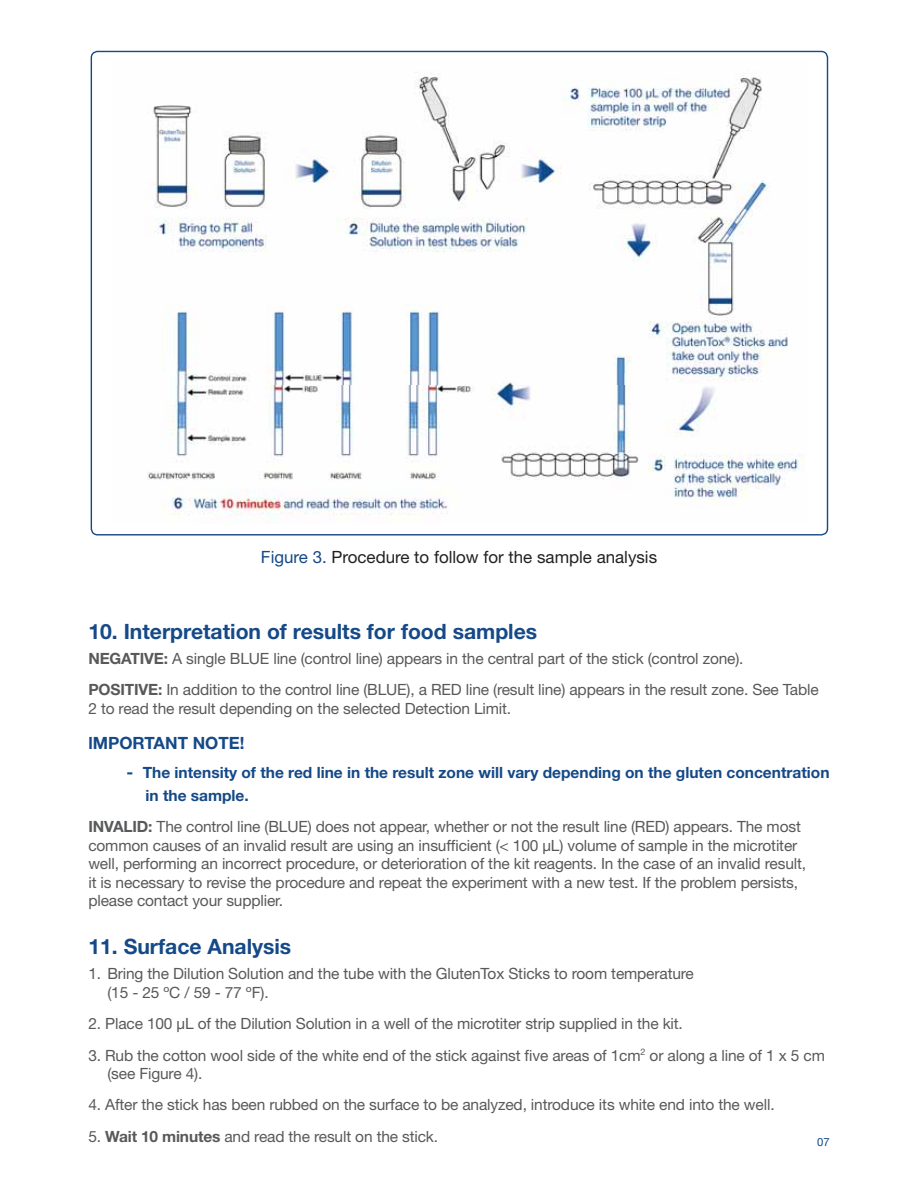
<style>
.page{position:relative;width:918px;height:1188px;background:#fff}
.page>*{position:absolute;margin:0;border:0;box-sizing:border-box;transform-origin:0 0}
.t1{font:700 21.15px "Helvetica Neue";color:#154987}
.t2{font:16.95px "Helvetica Neue";color:#231f20}
.t3{font:700 16.95px "Helvetica Neue";color:#154987}
.t4{font:15.45px/18.6px "Helvetica Neue";letter-spacing:-.01em;color:#58595b}
.t5{font:700 15.45px/22.5px "Helvetica Neue";color:#154987}
.t6{font:11.25px "Helvetica Neue";color:#154987}
.s1{color:#154987}
.s2{font-weight:700}
.s3{font-size:16.95px}
</style>
<div class="page">
<img style="left:148px;top:72px;width:656px;height:447px">
<p class="t2" style="left:261px;top:551px;width:398px"><span class="s1">Figure 3.</span> Procedure to follow for the sample analysis</p>
<h1 class="t1" style="left:88px;top:624px;width:450px">10. Interpretation of results for food samples</h1>
<p class="t4" style="left:88px;top:644px;width:732px;line-height:31.3px"><span class="s2">NEGATIVE:</span> A single BLUE line (control line) appears in the central part of the stick (control zone).<br><span class="s2">POSITIVE:</span> In addition to the control line (BLUE), a RED line (result line) appears in the result zone. See Table</p>
<p class="t4" style="left:88px;top:701px;width:424px">2 to read the result depending on the selected Detection Limit.</p>
<p class="t3" style="left:88px;top:737px;width:158px">lMPORTANT NOTE!</p>
<p class="t5" style="left:146px;top:763px;width:686px;text-indent:-19px"><span class="s3">-</span> The intensity of the red line in the result zone will vary depending on the gluten concentration in the sample.</p>
<p class="t4" style="left:88px;top:819px;width:719px"><span class="s2">INVALID:</span> The control line (BLUE) does not appear, whether or not the result line (RED) appears. The most common causes of an invalid result are using an insufficient (&lt; 100 μL) volume of sample in the microtiter well, performing an incorrect procedure, or deterioration of the kit reagents. In the case of an invalid result, it is necessary to revise the procedure and repeat the experiment with a new test. If the problem persists, please contact your supplier.</p>
<h1 class="t1" style="left:88px;top:939px;width:204px">11. Surface Analysis</h1>
<p class="t4" style="left:107px;top:966px;width:588px;text-indent:-19px">1. Bring the Dilution Solution and the tube with the GlutenTox Sticks to room temperature (15 - 25 ºC / 59 - 77 ºF).</p>
<p class="t4" style="left:88px;top:1016px;width:596px">2. Place 100 μL of the Dilution Solution in a well of the microtiter strip supplied in the kit.</p>
<p class="t4" style="left:107px;top:1047px;width:719px;text-indent:-19px">3. Rub the cotton wool side of the white end of the stick against five areas of 1cm<sup>2</sup> or along a line of 1 x 5 cm (see Figure 4).</p>
<p class="t4" style="left:88px;top:1097px;width:688px">4. After the stick has been rubbed on the surface to be analyzed, introduce its white end into the well.</p>
<p class="t4" style="left:88px;top:1128px;width:351px">5. <span class="s2">Wait 10 minutes</span> and read the result on the stick.</p>
<p class="t6" style="left:817px;top:1138px;width:14px">07</p>
</div>
